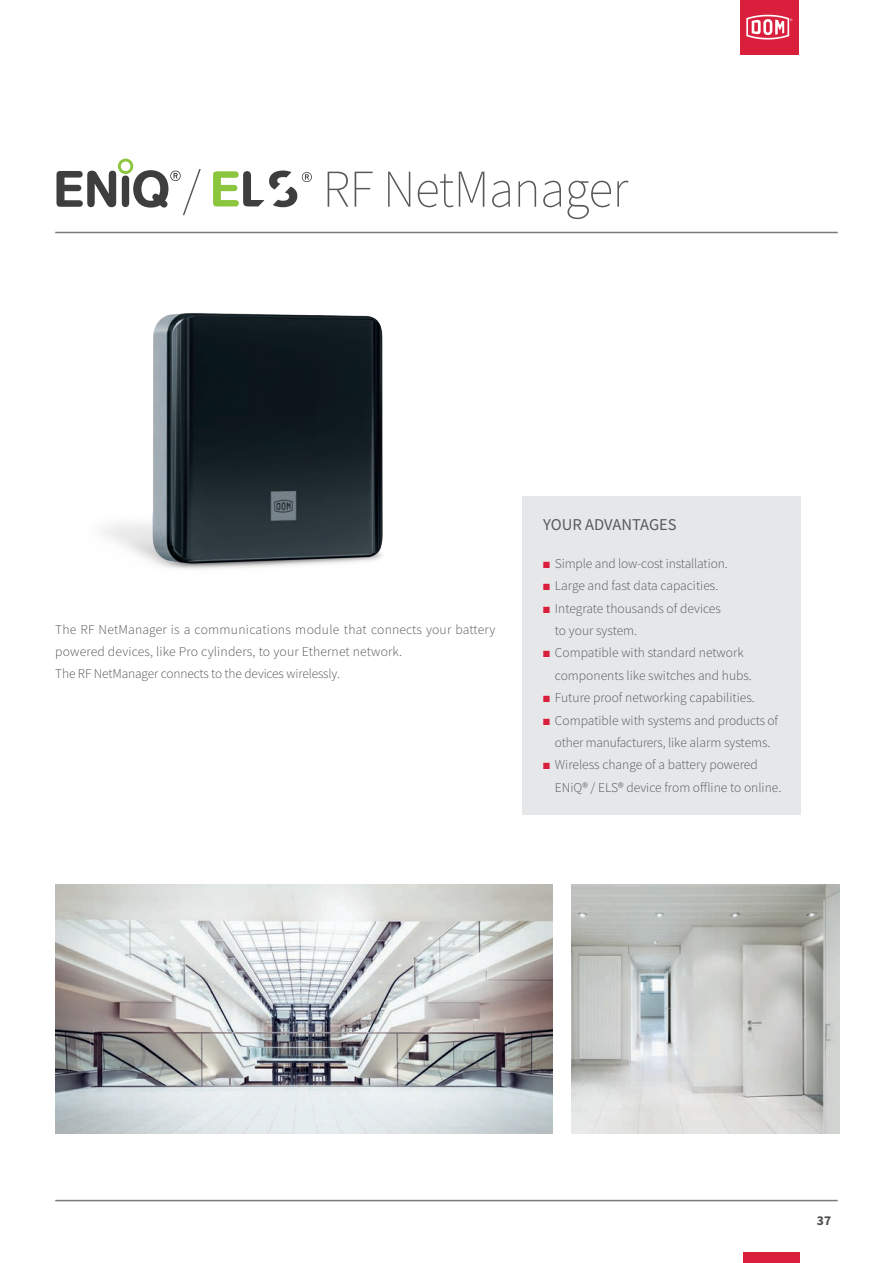
<style>
.page{position:relative;width:893px;height:1263px;background:#fff}
.page>*{position:absolute;margin:0;border:0;box-sizing:border-box;transform-origin:0 0}
.t1{font:200 53.1px "Source Sans Pro";letter-spacing:-.01em;color:#57585a}
.t2{font:16.5px "Source Sans Pro";color:#57585a}
.t3{font:300 13.5px/22.4px "Source Sans Pro";color:#57585a}
.t4{font:700 13.5px "Source Sans Pro";color:#4b4c4d}
.s1{color:#da1f3d}
</style>
<div class="page">
<div style="left:743px;top:1252px;width:56px;height:11px;background:#da1f3d"></div>
<div style="left:740px;top:0;width:59px;height:54px;background:#da1f3d"></div>
<svg style="left:746px;top:15px;width:46px;height:25px"></svg>
<hr style="left:55px;top:1200px;width:783px;height:1px;background:#787a7d">
<img style="left:66px;top:207px;width:340px;height:362px">
<hr style="left:55px;top:232px;width:783px;height:1px;background:#787a7d">
<div style="left:522px;top:496px;width:278px;height:318px;background:#e6e7e9"></div>
<img style="left:55px;top:885px;width:498px;height:248px">
<img style="left:572px;top:885px;width:268px;height:248px">
<svg style="left:56px;top:159px;width:125px;height:49px"></svg>
<svg style="left:213px;top:171px;width:99px;height:36px"></svg>
<h1 class="t1" style="left:182px;top:157px;width:20px">/</h1>
<h1 class="t1" style="left:322px;top:157px;width:307px">RF NetManager</h1>
<p class="t3" style="left:55px;top:618px;width:442px">The RF NetManager is a communications module that connects your battery powered devices, like Pro cylinders, to your Ethernet network.<br>The RF NetManager connects to the devices wirelessly.</p>
<p class="t2" style="left:543px;top:514px;width:135px">YOUR ADVANTAGES</p>
<p class="t3" style="left:543px;top:552px;width:186px"><span class="s1">■</span> Simple and low-cost installation.</p>
<p class="t3" style="left:543px;top:574px;width:177px"><span class="s1">■</span> Large and fast data capacities.</p>
<p class="t3" style="left:555px;top:597px;width:167px;text-indent:-12px"><span class="s1">■</span> Integrate thousands of devices to your system.</p>
<p class="t3" style="left:555px;top:642px;width:198px;text-indent:-12px"><span class="s1">■</span> Compatible with standard network components like switches and hubs.</p>
<p class="t3" style="left:543px;top:686px;width:213px"><span class="s1">■</span> Future proof networking capabilities.</p>
<p class="t3" style="left:543px;top:709px;width:236px;text-align:center"><span class="s1">■</span> Compatible with systems and products of other manufacturers, like alarm systems.</p>
<p class="t3" style="left:555px;top:754px;width:228px;text-indent:-12px"><span class="s1">■</span> Wireless change of a battery powered<br>ENiQ® / ELS® device from offline to online.</p>
<p class="t4" style="left:817px;top:1211px;width:16px">37</p>
</div>
